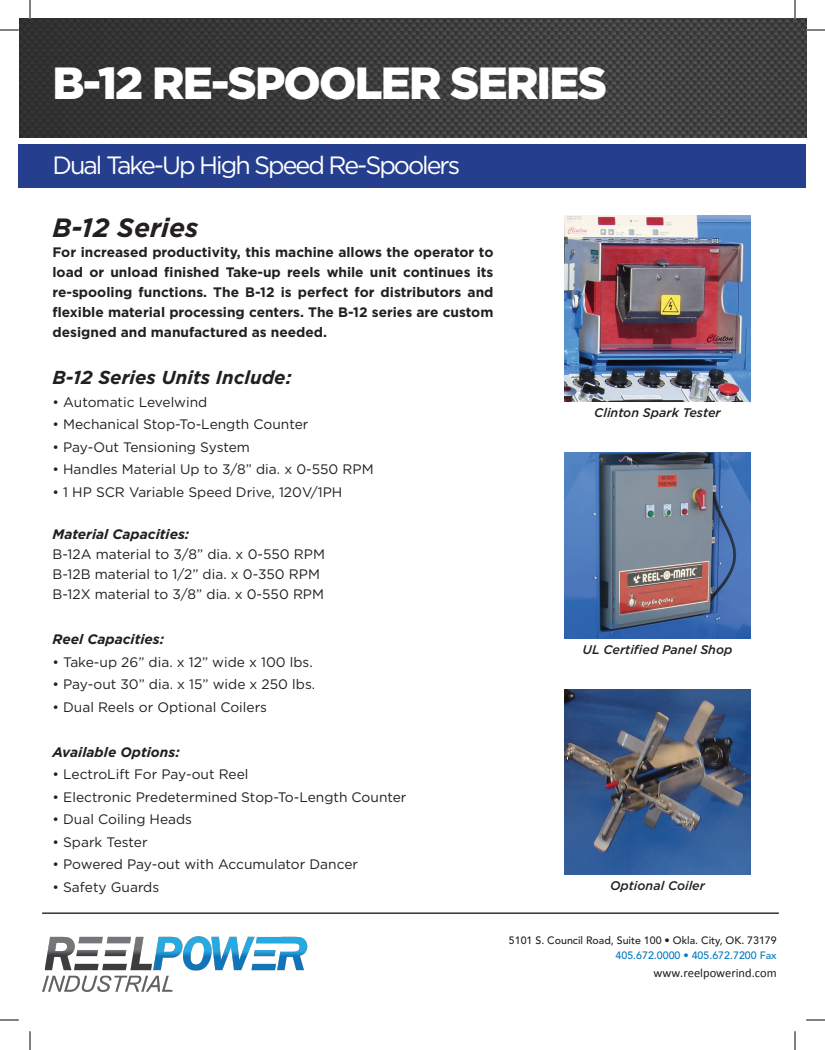
<style>
.page{position:relative;width:825px;height:1050px;background:#fff}
.page>*{position:absolute;margin:0;border:0;box-sizing:border-box;transform-origin:0 0}
.t1{font:900 45px "Gotham";letter-spacing:-.04em;color:#fff}
.t2{font:italic 700 26.5px "Gotham";color:#231f20}
.t3{font:25px "Gotham";letter-spacing:-.08em;color:#fff}
.t4{font:italic 700 18.75px "Gotham";color:#231f20}
.t5{font:13.75px/20px "Gotham";color:#231f20}
.t6{font:700 13.75px/20px "Gotham";color:#231f20;text-align:justify}
.t7{font:italic 700 13.75px "Gotham";color:#231f20}
.t8{font:italic 500 12.5px "Gotham";color:#231f20}
.t9{font:12.5px "Calibri";color:#231f20}
.t10{font:500 10.62px "Avenir";color:#231f20}
.t11{font:500 10.62px "Avenir";color:#0079c2}
</style>
<div class="page">
<img style="left:19px;top:19px;width:787px;height:118px">
<div style="left:19px;top:144px;width:787px;height:43px;background:#253f8e"></div>
<hr style="left:42px;top:912px;width:737px;height:2px;background:#231f20">
<img style="left:565px;top:689px;width:185px;height:186px">
<img style="left:565px;top:452px;width:185px;height:186px">
<img style="left:565px;top:216px;width:185px;height:185px">
<svg style="left:0;top:29px;width:19px;height:2px"></svg>
<svg style="left:806px;top:29px;width:19px;height:2px"></svg>
<svg style="left:0;top:1019px;width:19px;height:2px"></svg>
<svg style="left:806px;top:1019px;width:19px;height:2px"></svg>
<svg style="left:29px;top:0;width:2px;height:19px"></svg>
<svg style="left:29px;top:1031px;width:2px;height:19px"></svg>
<svg style="left:794px;top:0;width:2px;height:19px"></svg>
<svg style="left:794px;top:1031px;width:2px;height:19px"></svg>
<img style="left:42px;top:936px;width:266px;height:56px">
<h1 class="t1" style="left:52px;top:52px;width:556px">B-12 RE-SPOOLER SERIES</h1>
<h3 class="t3" style="left:52px;top:149px;width:409px">Dual Take-Up High Speed Re-Spoolers</h3>
<h2 class="t2" style="left:52px;top:210px;width:148px">B-12 Series</h2>
<p class="t6" style="left:52px;top:242px;width:443px">For increased productivity, this machine allows the operator to load or unload finished Take-up reels while unit continues its re-spooling functions. The B-12 is perfect for distributors and flexible material processing centers. The B-12 series are custom designed and manufactured as needed.</p>
<h3 class="t4" style="left:52px;top:365px;width:241px">B-12 Series Units Include:</h3>
<p class="t5" style="left:52px;top:392px;width:156px">• Automatic Levelwind</p>
<p class="t5" style="left:52px;top:414px;width:257px">• Mechanical Stop-To-Length Counter</p>
<p class="t5" style="left:52px;top:437px;width:199px">• Pay-Out Tensioning System</p>
<p class="t5" style="left:52px;top:459px;width:323px">• Handles Material Up to 3/8” dia. x 0-550 RPM</p>
<p class="t5" style="left:52px;top:482px;width:291px">• 1 HP SCR Variable Speed Drive, 120V/1PH</p>
<p class="t7" style="left:52px;top:525px;width:138px">Material Capacities:</p>
<p class="t5" style="left:52px;top:544px;width:274px">B-12A material to 3/8” dia. x 0-550 RPM<br>B-12B material to 1/2” dia. x 0-350 RPM<br>B-12X material to 3/8” dia. x 0-550 RPM</p>
<p class="t7" style="left:52px;top:630px;width:113px">Reel Capacities:</p>
<p class="t5" style="left:52px;top:652px;width:262px">• Take-up 26” dia. x 12” wide x 100 lbs.</p>
<p class="t5" style="left:52px;top:674px;width:264px">• Pay-out 30” dia. x 15” wide x 250 lbs.</p>
<p class="t5" style="left:52px;top:697px;width:216px">• Dual Reels or Optional Coilers</p>
<p class="t7" style="left:52px;top:743px;width:129px">Available Options:</p>
<p class="t5" style="left:52px;top:764px;width:198px">• LectroLift For Pay-out Reel</p>
<p class="t5" style="left:52px;top:787px;width:356px">• Electronic Predetermined Stop-To-Length Counter</p>
<p class="t5" style="left:52px;top:809px;width:141px">• Dual Coiling Heads</p>
<p class="t5" style="left:52px;top:832px;width:97px">• Spark Tester</p>
<p class="t5" style="left:52px;top:854px;width:307px">• Powered Pay-out with Accumulator Dancer</p>
<p class="t5" style="left:52px;top:877px;width:108px">• Safety Guards</p>
<p class="t8" style="left:594px;top:404px;width:128px">Clinton Spark Tester</p>
<p class="t8" style="left:582px;top:641px;width:152px">UL Certified Panel Shop</p>
<p class="t8" style="left:610px;top:878px;width:96px">Optional Coiler</p>
<p class="t10" style="left:509px;top:934px;width:269px">5101 S. Council Road, Suite 100 • Okla. City, OK. 73179</p>
<p class="t11" style="left:616px;top:949px;width:163px">405.672.0000 • 405.672.7200 Fax</p>
<p class="t9" style="left:653px;top:965px;width:125px">www.reelpowerind.com</p>
</div>
